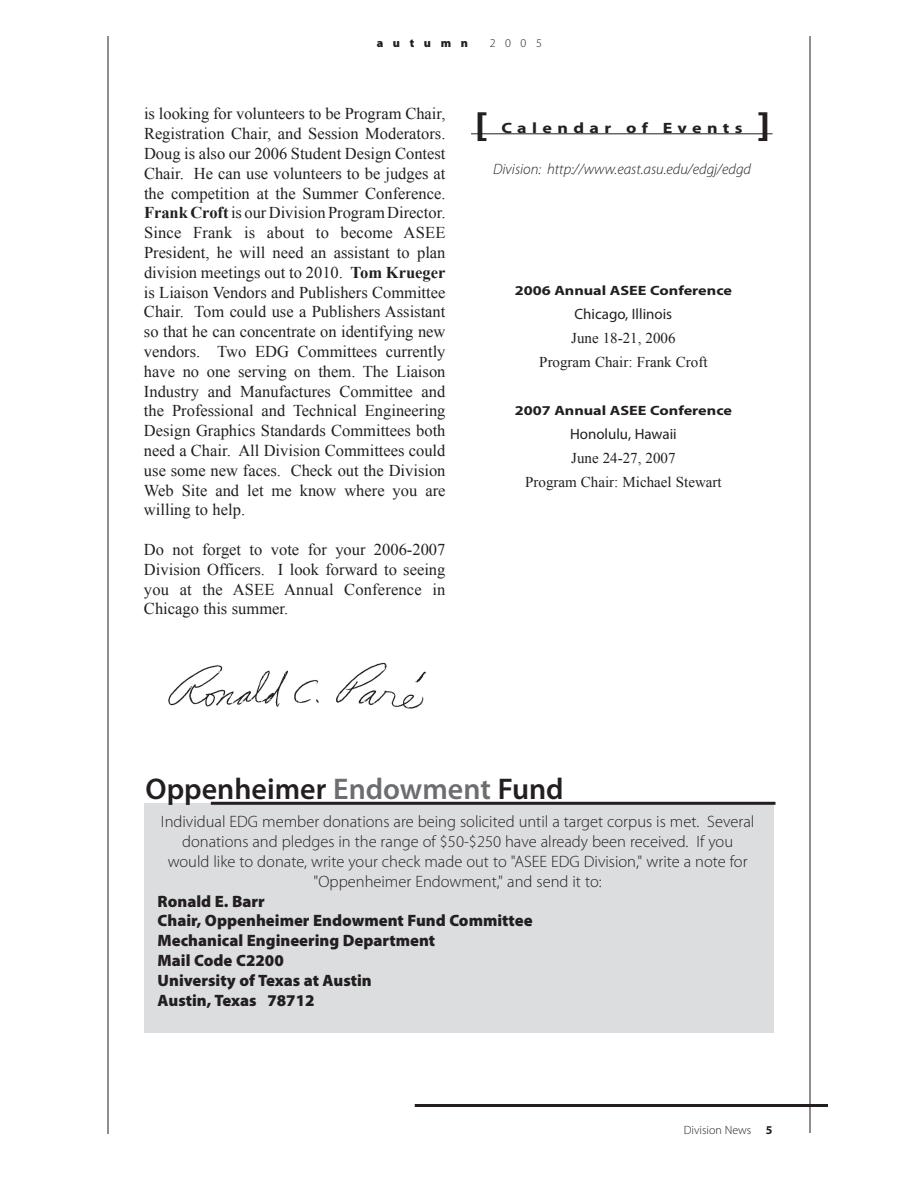
<style>
.page{position:relative;width:918px;height:1188px;background:#fff}
.page>*{position:absolute;margin:0;border:0;box-sizing:border-box;transform-origin:0 0}
.t1{font:700 36px "Myriad Pro";color:#231f20;scale:1.2 1}
.t2{font:600 30px "Myriad Pro";color:#231f20}
.t3{font:16.5px/19.8px "Times New Roman";color:#231f20;text-align:justify}
.t4{font:300 16.5px/19.8px "Myriad Pro";color:#231f20;text-align:center}
.t5{font:900 16.5px/19.8px "Myriad Pro";color:#231f20}
.t6{font:15px/24px "Times New Roman";color:#231f20;text-align:center}
.t7{font:italic 300 15px "Myriad Pro";color:#231f20}
.t8{font:15px "Myriad Pro";color:#231f20}
.t9{font:700 15px "Myriad Pro";letter-spacing:.3em;color:#231f20;scale:1.2 1}
.t10{font:700 13.5px "Myriad Pro";color:#231f20;scale:1.2 1}
.t11{font:300 12px "Myriad Pro";color:#231f20}
.t12{font:900 12px "Myriad Pro";letter-spacing:.8em;color:#231f20}
.s1{font-weight:700}
.s2{color:#6c6d70}
</style>
<div class="page">
<hr style="left:415px;top:1104px;width:413px;height:3px;background:#231f20">
<hr style="left:108px;top:36px;width:1px;height:1098px;background:#231f20">
<hr style="left:810px;top:36px;width:1px;height:1097px;background:#231f20">
<div style="left:144px;top:803px;width:630px;height:230px;background:#dcdddf"></div>
<hr style="left:211px;top:802px;width:565px;height:3px;background:#231f20">
<hr style="left:471px;top:133px;width:302px;height:1px;background:#231f20">
<img style="left:168px;top:662px;width:258px;height:47px">
<p class="t12" style="left:377px;top:36px;width:93px">autumn</p>
<p class="t11" style="left:490px;top:37px;width:54px">2005</p>
<p class="t3" style="left:144px;top:104px;width:303px">is looking for volunteers to be Program Chair, Registration Chair, and Session Moderators.<br>Doug is also our 2006 Student Design Contest Chair. He can use volunteers to be judges at the competition at the Summer Conference.<br><span class="s1">Frank Croft</span> is our Division Program Director.<br>Since Frank is about to become ASEE President, he will need an assistant to plan division meetings out to 2010. <span class="s1">Tom Krueger </span>is Liaison Vendors and Publishers Committee Chair. Tom could use a Publishers Assistant so that he can concentrate on identifying new vendors. Two EDG Committees currently have no one serving on them. The Liaison Industry and Manufactures Committee and the Professional and Technical Engineering Design Graphics Standards Committees both need a Chair. All Division Committees could use some new faces. Check out the Division Web Site and let me know where you are willing to help.</p>
<p class="t3" style="left:144px;top:539px;width:303px">Do not forget to vote for your 2006-2007<br>Division Officers. I look forward to seeing you at the ASEE Annual Conference in Chicago this summer.</p>
<h1 class="t1" style="left:475px;top:104px;width:13px">[</h1>
<h1 class="t1" style="left:757px;top:104px;width:13px">]</h1>
<p class="t9" style="left:501px;top:120px;width:203px">Calendar of Events</p>
<p class="t7" style="left:493px;top:161px;width:260px">Division: http://www.east.asu.edu/edgj/edgd</p>
<p class="t10" style="left:515px;top:283px;width:183px">2006 Annual ASEE Conference</p>
<p class="t8" style="left:575px;top:306px;width:99px">Chicago, Illinois</p>
<p class="t6" style="left:539px;top:326px;width:170px">June 18-21, 2006<br>Program Chair: Frank Croft</p>
<p class="t10" style="left:515px;top:403px;width:183px">2007 Annual ASEE Conference</p>
<p class="t8" style="left:570px;top:426px;width:108px">Honolulu, Hawaii</p>
<p class="t6" style="left:525px;top:446px;width:198px">June 24-27, 2007<br>Program Chair: Michael Stewart</p>
<h2 class="t2" style="left:146px;top:772px;width:420px">Oppenheimer <span class="s2">Endowment</span> Fund</h2>
<p class="t4" style="left:161px;top:812px;width:595px">Individual EDG member donations are being solicited until a target corpus is met. Several donations and pledges in the range of $50-$250 have already been received. If you would like to donate, write your check made out to "ASEE EDG Division," write a note for "Oppenheimer Endowment," and send it to:</p>
<p class="t5" style="left:158px;top:891px;width:376px">Ronald E. Barr<br>Chair, Oppenheimer Endowment Fund Committee<br>Mechanical Engineering Department<br>Mail Code C2200<br>University of Texas at Austin<br>Austin, Texas 78712</p>
<p class="t11" style="left:684px;top:1123px;width:90px">Division News <span class="s1">5</span></p>
</div>
